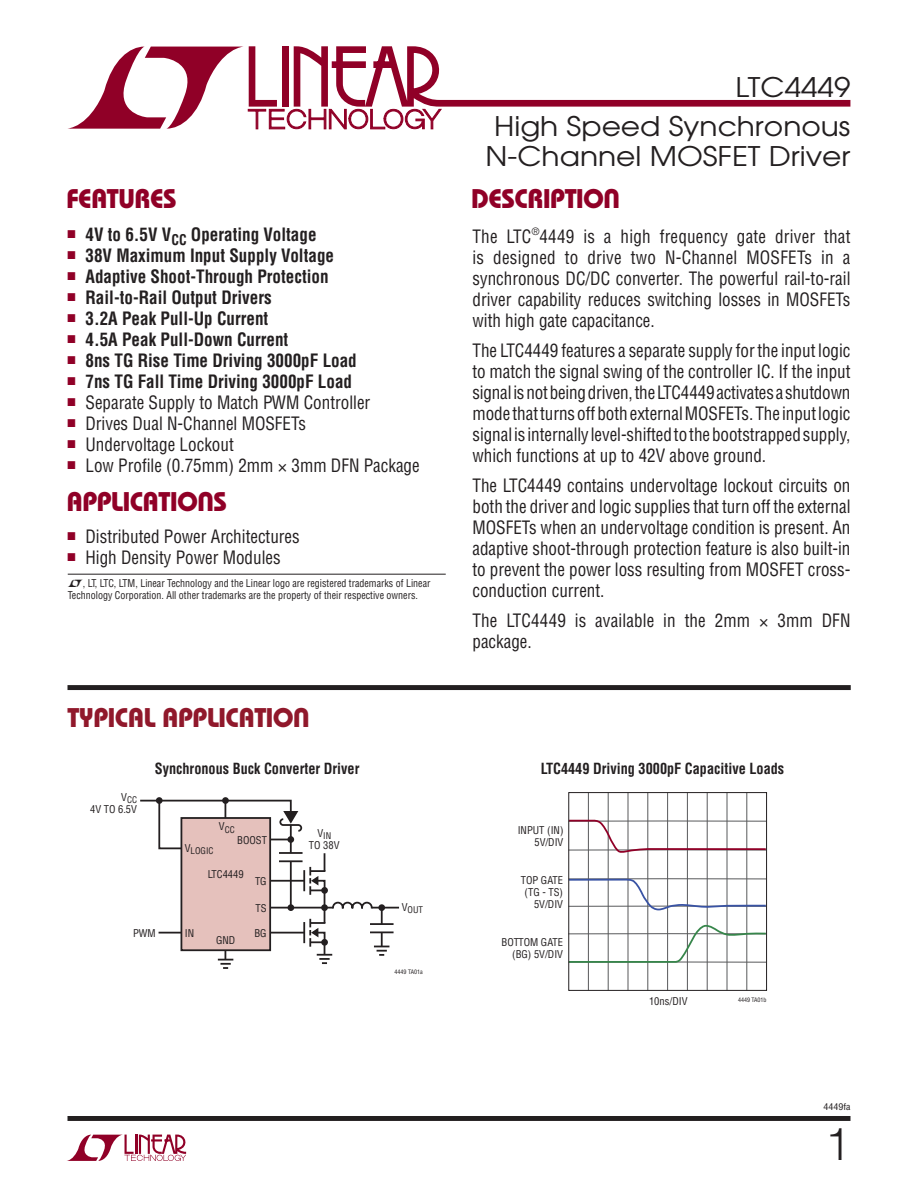
<style>
.page{position:relative;width:918px;height:1188px;background:#fff}
.page>*{position:absolute;margin:0;border:0;box-sizing:border-box;transform-origin:0 0}
.t1{font:300 45px "Helvetica";color:#231f20}
.t2{font:27px/30px "Avant Garde";color:#231f20;text-align:center;scale:1.1 1}
.t3{font:27px "Linear Bauhaus";letter-spacing:-.02em;color:#900027}
.t4{font:27px "Linear Bauhaus";letter-spacing:-.02em;color:#90182b}
.t5{font:18px/21px "Linear Helv Cond";color:#231f20;text-align:justify;scale:.95 1}
.t6{font:700 18px "Linear Helv Cond";color:#231f20;scale:.95 1}
.t7{font:700 15px "Linear Helv Cond";color:#231f20;scale:.95 1}
.t8{font:10.5px/12px "Linear Helv Cond";color:#231f20;scale:.95 1}
.t9{font:10.5px/12px "Linear Helv Cond";color:#231f20;text-align:right}
.t10{font:9px "Linear Helv Cond";color:#231f20}
.t11{font:9px "Linear Helv Cond";color:#231f20;scale:1.1 1}
.t12{font:6px "Linear Helv Cond";color:#231f20}
</style>
<div class="page">
<svg style="left:67px;top:1135px;width:119px;height:26px"></svg>
<div style="left:68px;top:1116px;width:782px;height:5px;background:#231f20"></div>
<svg style="left:68px;top:46px;width:782px;height:83px"></svg>
<div style="left:68px;top:685px;width:783px;height:5px;background:#231f20"></div>
<hr style="left:381px;top:906px;width:2px;height:43px;background:#231f20">
<hr style="left:225px;top:801px;width:1px;height:163px;background:#231f20">
<hr style="left:324px;top:853px;width:1px;height:103px;background:#231f20">
<svg style="left:218px;top:959px;width:15px;height:10px"></svg>
<svg style="left:317px;top:954px;width:15px;height:10px"></svg>
<svg style="left:374px;top:946px;width:15px;height:10px"></svg>
<hr style="left:303px;top:870px;width:2px;height:21px;background:#231f20">
<div style="left:321px;top:887px;width:7px;height:7px;background:#231f20;border-radius:50%"></div>
<svg style="left:309px;top:867px;width:17px;height:28px"></svg>
<hr style="left:303px;top:922px;width:2px;height:21px;background:#231f20">
<svg style="left:309px;top:919px;width:17px;height:28px"></svg>
<div style="left:288px;top:904px;width:6px;height:7px;background:#231f20;border-radius:50%"></div>
<div style="left:321px;top:904px;width:7px;height:7px;background:#231f20;border-radius:50%"></div>
<hr style="left:270px;top:907px;width:55px;height:2px;background:#231f20">
<hr style="left:159px;top:932px;width:145px;height:2px;background:#231f20">
<div style="left:181px;top:818px;width:89px;height:132px;background:#e5c1bc"></div>
<div style="left:181px;top:817px;width:90px;height:134px;border:2px solid #231f20"></div>
<hr style="left:325px;top:907px;width:74px;height:2px;background:#231f20">
<div style="left:379px;top:924px;width:5px;height:8px;background:#fff"></div>
<hr style="left:370px;top:931px;width:24px;height:2px;background:#231f20">
<hr style="left:370px;top:923px;width:24px;height:2px;background:#231f20">
<div style="left:378px;top:904px;width:7px;height:7px;background:#231f20;border-radius:50%"></div>
<svg style="left:331px;top:901px;width:43px;height:8px"></svg>
<svg style="left:140px;top:799px;width:163px;height:110px"></svg>
<hr style="left:588px;top:793px;width:1px;height:197px;background:#58595b">
<hr style="left:608px;top:793px;width:1px;height:197px;background:#58595b">
<hr style="left:628px;top:793px;width:1px;height:197px;background:#58595b">
<hr style="left:648px;top:793px;width:1px;height:197px;background:#58595b">
<hr style="left:667px;top:793px;width:1px;height:197px;background:#58595b">
<hr style="left:687px;top:793px;width:1px;height:197px;background:#58595b">
<hr style="left:707px;top:793px;width:1px;height:197px;background:#58595b">
<hr style="left:727px;top:793px;width:1px;height:197px;background:#58595b">
<hr style="left:747px;top:793px;width:1px;height:197px;background:#58595b">
<svg style="left:570px;top:924px;width:198px;height:40px"></svg>
<svg style="left:570px;top:878px;width:198px;height:33px"></svg>
<svg style="left:570px;top:819px;width:198px;height:36px"></svg>
<div style="left:568px;top:792px;width:199px;height:199px;border:1px solid #231f20"></div>
<hr style="left:68px;top:574px;width:378px;height:1px;background:#231f20">
<h2 class="t3" style="left:67px;top:189px;width:112px">FEATURES</h2>
<p class="t6" style="left:68px;top:228px;width:264px"><sup>■</sup> 4V to 6.5V V<sub>CC</sub> Operating Voltage</p>
<p class="t6" style="left:68px;top:249px;width:282px"><sup>■</sup> 38V Maximum Input Supply Voltage</p>
<p class="t6" style="left:68px;top:270px;width:276px"><sup>■</sup> Adaptive Shoot-Through Protection</p>
<p class="t6" style="left:68px;top:291px;width:216px"><sup>■</sup> Rail-to-Rail Output Drivers</p>
<p class="t6" style="left:68px;top:312px;width:213px"><sup>■</sup> 3.2A Peak Pull-Up Current</p>
<p class="t6" style="left:68px;top:333px;width:234px"><sup>■</sup> 4.5A Peak Pull-Down Current</p>
<p class="t6" style="left:68px;top:354px;width:306px"><sup>■</sup> 8ns TG Rise Time Driving 3000pF Load</p>
<p class="t6" style="left:68px;top:375px;width:301px"><sup>■</sup> 7ns TG Fall Time Driving 3000pF Load</p>
<p class="t5" style="left:68px;top:394px;width:320px"><sup>■</sup> Separate Supply to Match PWM Controller</p>
<p class="t5" style="left:68px;top:415px;width:253px"><sup>■</sup> Drives Dual N-Channel MOSFETs</p>
<p class="t5" style="left:68px;top:436px;width:177px"><sup>■</sup> Undervoltage Lockout</p>
<p class="t5" style="left:68px;top:457px;width:372px"><sup>■</sup> Low Profile (0.75mm) 2mm 3mm DFN Package</p>
<h2 class="t3" style="left:66px;top:491px;width:162px">APPLICATIONS</h2>
<p class="t5" style="left:68px;top:528px;width:246px"><sup>■</sup> Distributed Power Architectures</p>
<p class="t5" style="left:68px;top:549px;width:226px"><sup>■</sup> High Density Power Modules</p>
<p class="t8" style="left:68px;top:579px;width:383px;text-indent:15px">, LT, LTC, LTM, Linear Technology and the Linear logo are registered trademarks of Linear<br>Technology Corporation. All other trademarks are the property of their respective owners.</p>
<h2 class="t4" style="left:68px;top:708px;width:244px">TYPICAL APPLICATION</h2>
<p class="t10" style="left:121px;top:797px;width:17px"><sup>V</sup>CC</p>
<p class="t9" style="left:90px;top:805px;width:48px">4V TO 6.5V</p>
<p class="t7" style="left:155px;top:763px;width:217px">Synchronous Buck Converter Driver</p>
<p class="t10" style="left:219px;top:826px;width:17px"><sup>V</sup>CC</p>
<p class="t9" style="left:208px;top:870px;width:37px">LTC4449</p>
<p class="t9" style="left:237px;top:835px;width:31px">BOOST</p>
<p class="t10" style="left:185px;top:848px;width:30px"><sup>V</sup>LOGIC</p>
<p class="t9" style="left:255px;top:877px;width:13px">TG</p>
<p class="t9" style="left:256px;top:903px;width:13px">TS</p>
<p class="t10" style="left:317px;top:833px;width:15px"><sup>V</sup>IN</p>
<p class="t9" style="left:309px;top:840px;width:32px">TO 38V</p>
<p class="t9" style="left:133px;top:928px;width:24px">PWM</p>
<p class="t9" style="left:254px;top:928px;width:14px">BG</p>
<p class="t9" style="left:185px;top:928px;width:11px">IN</p>
<p class="t9" style="left:216px;top:936px;width:21px">GND</p>
<p class="t10" style="left:402px;top:907px;width:23px"><sup>V</sup>OUT</p>
<p class="t12" style="left:395px;top:969px;width:30px">4449 TA01a</p>
<h2 class="t2" style="left:736px;top:75px;width:106px">LTC4449</h2>
<h2 class="t2" style="left:486px;top:114px;width:333px">High Speed Synchronous<br>N-Channel MOSFET Driver</h2>
<h2 class="t3" style="left:471px;top:189px;width:151px">DESCRIPTION</h2>
<p class="t5" style="left:472px;top:228px;width:399px">The LTC<sup>®</sup>4449 is a high frequency gate driver that is designed to drive two N-Channel MOSFETs in a synchronous DC/DC converter. The powerful rail-to-rail driver capability reduces switching losses in MOSFETs with high gate capacitance.</p>
<p class="t5" style="left:473px;top:342px;width:400px">The LTC4449 features a separate supply for the input logic to match the signal swing of the controller IC. If the input signal is not being driven, the LTC4449 activates a shutdown mode that turns off both external MOSFETs. The input logic signal is internally level-shifted to the bootstrapped supply, which functions at up to 42V above ground.</p>
<p class="t5" style="left:473px;top:477px;width:399px">The LTC4449 contains undervoltage lockout circuits on both the driver and logic supplies that turn off the external MOSFETs when an undervoltage condition is present. An adaptive shoot-through protection feature is also built-in to prevent the power loss resulting from MOSFET cross&shy;conduction current.</p>
<p class="t5" style="left:473px;top:612px;width:294px">The LTC4449 is available in the 2mm</p>
<p class="t5" style="left:777px;top:612px;width:79px">3mm DFN</p>
<p class="t5" style="left:473px;top:633px;width:64px">package.</p>
<p class="t7" style="left:541px;top:763px;width:258px">LTC4449 Driving 3000pF Capacitive Loads</p>
<p class="t9" style="left:518px;top:825px;width:47px">INPUT (IN)<br>5V/DIV</p>
<p class="t9" style="left:521px;top:876px;width:44px">TOP GATE (TG - TS)<br>5V/DIV</p>
<p class="t9" style="left:502px;top:937px;width:63px">BOTTOM GATE (BG) 5V/DIV</p>
<p class="t9" style="left:649px;top:996px;width:40px">10ns/DIV</p>
<p class="t12" style="left:738px;top:997px;width:30px">4449 TA01b</p>
<p class="t11" style="left:824px;top:1104px;width:26px">4449fa</p>
<h1 class="t1" style="left:825px;top:1128px;width:27px">1</h1>
</div>
